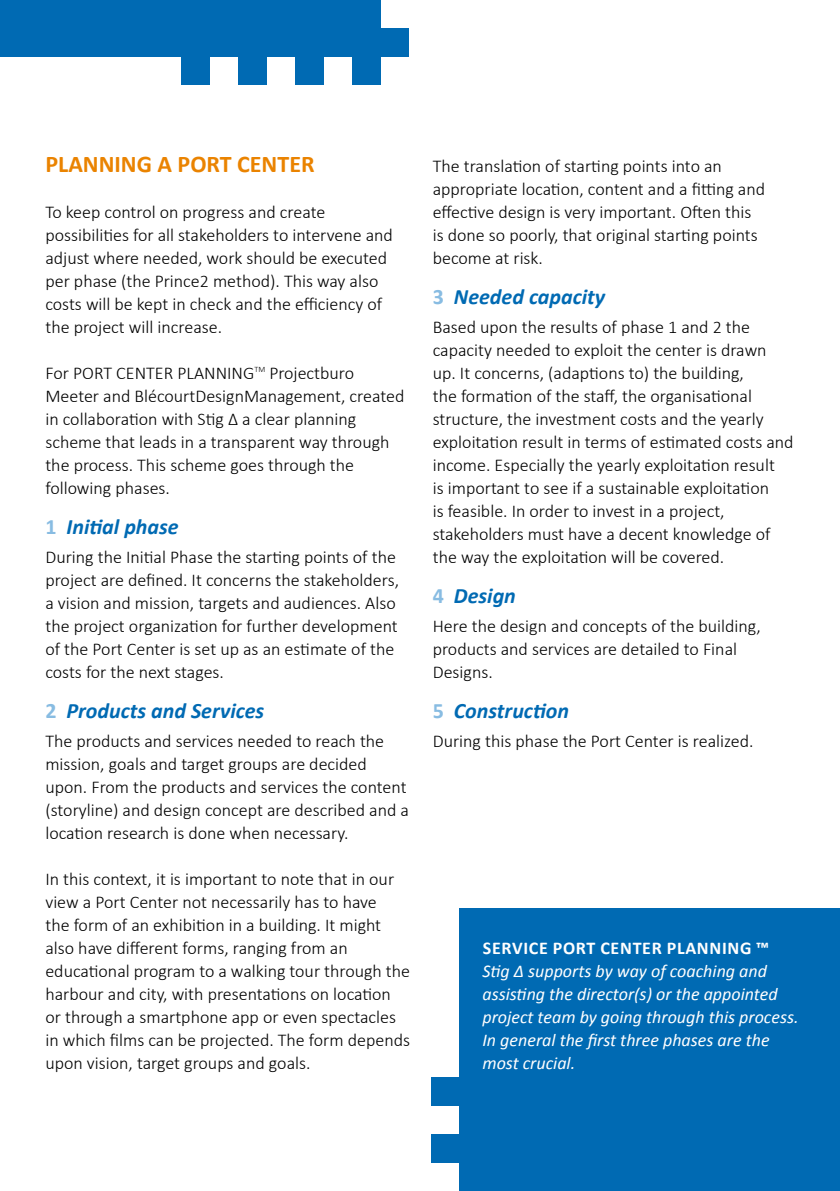
<style>
.page{position:relative;width:840px;height:1191px;background:#fff}
.page>*{position:absolute;margin:0;border:0;box-sizing:border-box;transform-origin:0 0}
.t1{font:700 24px "Calibri";color:#ea8300}
.t2{font:italic 700 22px "Calibri";color:#006ab3}
.t3{font:300 18px/23px "Calibri";color:#000}
.t4{font:italic 18px/23px "Calibri";color:#fff}
.t5{font:700 18px "Calibri";letter-spacing:.04em;color:#fff}
.s1{font-style:normal;color:#88bce2}
</style>
<div class="page">
<div style="left:380px;top:28px;width:28px;height:29px;background:#006ab3"></div>
<div style="left:0;top:0;width:380px;height:57px;background:#006ab3"></div>
<div style="left:238px;top:57px;width:28px;height:28px;background:#006ab3"></div>
<div style="left:181px;top:57px;width:29px;height:28px;background:#006ab3"></div>
<div style="left:295px;top:57px;width:28px;height:28px;background:#006ab3"></div>
<div style="left:351px;top:57px;width:29px;height:28px;background:#006ab3"></div>
<div style="left:459px;top:908px;width:380px;height:283px;background:#006ab3"></div>
<div style="left:431px;top:1077px;width:28px;height:29px;background:#006ab3"></div>
<div style="left:431px;top:1134px;width:28px;height:28px;background:#006ab3"></div>
<h1 class="t1" style="left:45px;top:149px;width:270px">PLANNING A PORT CENTER</h1>
<p class="t3" style="left:45px;top:200px;width:349px">To keep control on progress and create possibilities for all stakeholders to intervene and adjust where needed, work should be executed per phase (the Prince2 method). This way also costs will be kept in check and the efficiency of the project will increase.</p>
<p class="t3" style="left:45px;top:361px;width:360px">For PORT CENTER PLANNING<sup>TM</sup> Projectburo Meeter and BlécourtDesignManagement, created in collaboration with Stig Δ a clear planning scheme that leads in a transparent way through the process. This scheme goes through the following phases.</p>
<p class="t2" style="left:45px;top:513px;width:135px"><span class="s1">1</span> Initial phase</p>
<p class="t3" style="left:45px;top:545px;width:355px">During the Initial Phase the starting points of the project are defi ned. It concerns the stakeholders, a vision and mission, targets and audiences. Also the project organization for further development of the Port Center is set up as an estimate of the costs for the next stages.</p>
<p class="t2" style="left:45px;top:697px;width:220px"><span class="s1">2</span> Products and Services</p>
<p class="t3" style="left:45px;top:729px;width:365px">The products and services needed to reach the mission, goals and target groups are decided upon. From the products and services the content (storyline) and design concept are described and a location research is done when necessary.</p>
<p class="t3" style="left:45px;top:867px;width:366px">In this context, it is important to note that in our view a Port Center not necessarily has to have<br>the form of an exhibition in a building. It might also have different forms, ranging from an educational program to a walking tour through the harbour and city, with presentations on location or through a smartphone app or even spectacles in which fi lms can be projected. The form depends upon vision, target groups and goals.</p>
<p class="t3" style="left:432px;top:154px;width:334px">The translation of starting points into an appropriate location, content and a fitting and effective design is very important. Often this is done so poorly, that original starting points become at risk.</p>
<p class="t2" style="left:432px;top:283px;width:174px"><span class="s1">3</span> Needed capacity</p>
<p class="t3" style="left:432px;top:315px;width:362px">Based upon the results of phase 1 and 2 the capacity needed to exploit the center is drawn up. It concerns, (adaptions to) the building,<br>the formation of the staff, the organisational structure, the investment costs and the yearly exploitation result in terms of estimated costs and income. Especially the yearly exploitation result<br>is important to see if a sustainable exploitation<br>is feasible. In order to invest in a project, stakeholders must have a decent knowledge of the way the exploitation will be covered.</p>
<p class="t2" style="left:432px;top:582px;width:85px"><span class="s1">4</span> Design</p>
<p class="t3" style="left:432px;top:614px;width:329px">Here the design and concepts of the building, products and services are detailed to Final<br>Designs.</p>
<p class="t2" style="left:432px;top:697px;width:138px"><span class="s1">5</span> Construction</p>
<p class="t3" style="left:432px;top:729px;width:322px">During this phase the Port Center is realized.</p>
<p class="t5" style="left:482px;top:937px;width:288px">SERVICE PORT CENTER PLANNING ™</p>
<p class="t4" style="left:482px;top:958px;width:317px">Stig Δ supports by way of coaching and assisting the director(s) or the appointed project team by going through this process.<br>In general the first three phases are the most crucial.</p>
</div>
